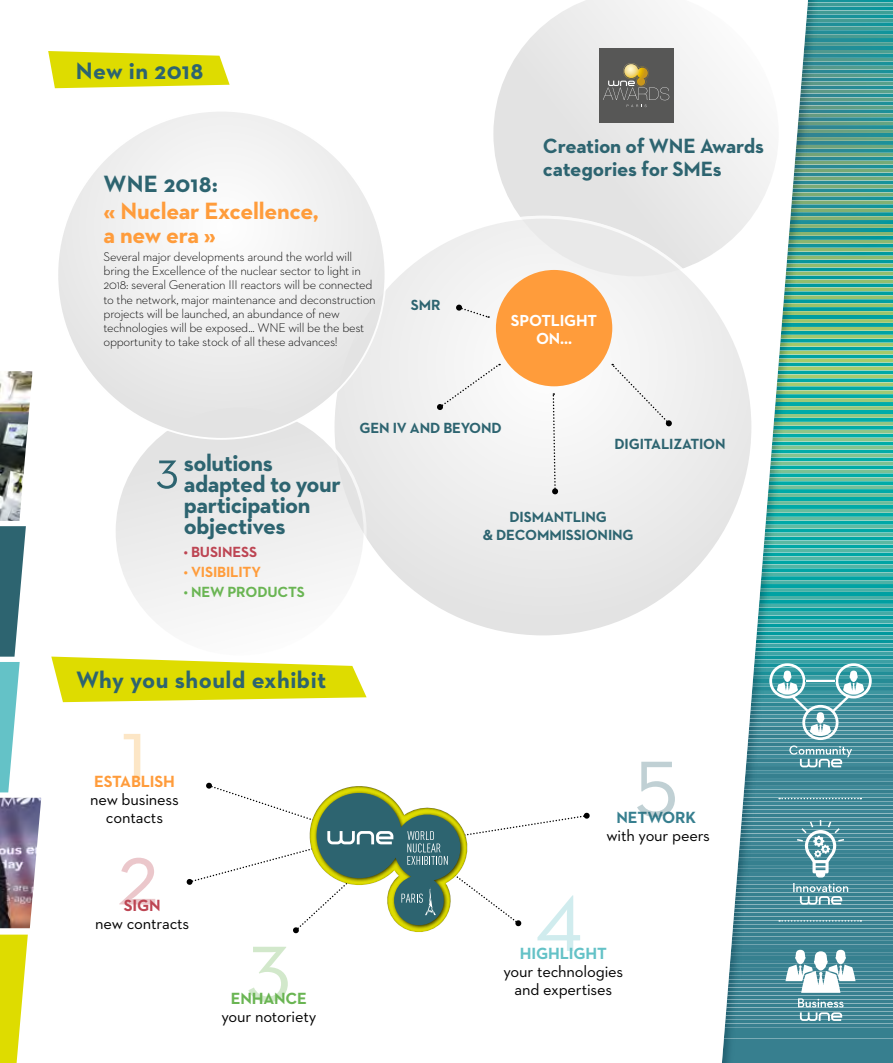
<style>
.page{position:relative;width:893px;height:1063px;background:#fff}
.page>*{position:absolute;margin:0;border:0;box-sizing:border-box;transform-origin:0 0}
.t1{font:91.35px "Neutraface 2 Text";color:#bd4553}
.t2{font:91.35px "Neutraface 2 Text";color:#6ab553}
.t3{font:91.35px "Neutraface 2 Text";color:#64c2c7}
.t4{font:91.35px "Neutraface 2 Text";color:#2d6470}
.t5{font:91.35px "Neutraface 2 Text";color:#f5ae42}
.t6{font:700 24.15px "Neutraface 2 Text";letter-spacing:.02em;color:#2d6470}
.t7{font:700 24px/21px "Neutraface 2 Text";letter-spacing:-.02em;color:#2d6470}
.t8{font:700 24px/24px "Neutraface 2 Text";letter-spacing:-.01em;color:#ff9c3b}
.t9{font:700 21px/22.8px "Neutraface 2 Text";letter-spacing:-.01em;color:#2d6470}
.t10{font:16.5px/18px "Neutraface 2 Text";letter-spacing:-.01em;color:#000;text-align:center}
.t11{font:700 16.5px "Neutraface 2 Text";letter-spacing:-.01em;color:#64c2c7}
.t12{font:700 16.5px "Neutraface 2 Text";letter-spacing:-.01em;color:#ff9c3b}
.t13{font:700 16.5px "Neutraface 2 Text";letter-spacing:-.01em;color:#6ab553}
.t14{font:700 16.5px "Neutraface 2 Text";letter-spacing:-.01em;color:#377f8f}
.t15{font:700 16.5px "Neutraface 2 Text";color:#bd4553}
.t16{font:700 16.35px/18.3px "Neutraface 2 Text";letter-spacing:-.01em;color:#fff;text-align:center}
.t17{font:700 15px/18px "Neutraface 2 Text";letter-spacing:-.01em;color:#2d6470;text-align:center}
.t18{font:700 15px "Neutraface 2 Text";letter-spacing:-.01em;color:#6ab553}
.t19{font:700 15px "Neutraface 2 Text";letter-spacing:-.01em;color:#ff9c3b}
.t20{font:700 15px "Neutraface 2 Text";letter-spacing:-.01em;color:#bd4553}
.t21{font:300 12.9px/14.1px "Neutraface 2 Text";letter-spacing:-.02em;color:#000}
</style>
<div class="page">
<div style="left:716px;top:0;width:177px;height:1063px;background:#377f8f;opacity:.5"></div>
<svg style="left:779px;top:798px;width:82px;height:1px"></svg>
<svg style="left:779px;top:920px;width:82px;height:2px"></svg>
<svg style="left:769px;top:663px;width:103px;height:77px"></svg>
<svg style="left:789px;top:746px;width:63px;height:21px"></svg>
<svg style="left:785px;top:950px;width:70px;height:71px"></svg>
<svg style="left:793px;top:820px;width:55px;height:85px;background:#6da3ae"></svg>
<img style="left:0;top:371px;width:32px;height:150px">
<svg style="left:0;top:935px;width:28px;height:128px"></svg>
<img style="left:0;top:798px;width:41px;height:130px">
<svg style="left:0;top:526px;width:26px;height:266px"></svg>
<svg style="left:51px;top:657px;width:316px;height:45px"></svg>
<svg style="left:186px;top:782px;width:404px;height:152px"></svg>
<svg style="left:48px;top:51px;width:182px;height:37px;background:#e2e126"></svg>
<svg style="left:493px;top:0;width:289px;height:279px"></svg>
<div style="left:599px;top:48px;width:74px;height:74px;background:#575756"></div>
<svg style="left:603px;top:63px;width:66px;height:44px"></svg>
<div style="left:333px;top:217px;width:420px;height:420px;background:#ededed;border-radius:50%"></div>
<div style="left:496px;top:270px;width:116px;height:116px;background:#ff9c3b;border-radius:50%"></div>
<svg style="left:552px;top:393px;width:6px;height:102px"></svg>
<svg style="left:461px;top:307px;width:28px;height:11px"></svg>
<div style="left:456px;top:304px;width:6px;height:7px;background:#000;border-radius:50%"></div>
<svg style="left:437px;top:363px;width:63px;height:47px"></svg>
<svg style="left:611px;top:364px;width:61px;height:62px"></svg>
<div style="left:114px;top:406px;width:251px;height:251px;background:#eee;border-radius:50%"></div>
<svg style="left:157px;top:461px;width:20px;height:28px"></svg>
<div style="left:57px;top:111px;width:328px;height:328px;background:#efefef;border-radius:50%"></div>
<h2 class="t6" style="left:76px;top:55px;width:129px">New in 2018</h2>
<h3 class="t7" style="left:104px;top:173px;width:116px">WNE 2018:</h3>
<h3 class="t8" style="left:104px;top:199px;width:217px">« Nuclear Excellence, a new era »</h3>
<p class="t21" style="left:104px;top:250px;width:274px">Several major developments around the world will bring the Excellence of the nuclear sector to light in 2018: several Generation III reactors will be connected to the network, major maintenance and deconstruction projects will be launched, an abundance of new technologies will be exposed... WNE will be the best opportunity to take stock of all these advances!</p>
<p class="t17" style="left:411px;top:296px;width:31px">SMR</p>
<h3 class="t9" style="left:543px;top:135px;width:223px">Creation of WNE Awards categories for SMEs</h3>
<p class="t16" style="left:511px;top:311px;width:88px">SPOTLIGHT<br>ON…</p>
<p class="t17" style="left:360px;top:419px;width:144px">GEN IV AND BEYOND</p>
<p class="t17" style="left:614px;top:435px;width:113px">DIGITALIZATION</p>
<h3 class="t7" style="left:184px;top:452px;width:158px">solutions adapted to your participation objectives</h3>
<p class="t20" style="left:184px;top:543px;width:75px">• BUSINESS</p>
<p class="t19" style="left:184px;top:563px;width:79px">• VISIBILITY</p>
<p class="t18" style="left:184px;top:583px;width:122px">• NEW PRODUCTS</p>
<h2 class="t6" style="left:76px;top:664px;width:252px">Why you should exhibit</h2>
<h1 class="t5" style="left:122px;top:692px;width:27px">1</h1>
<p class="t10" style="left:90px;top:790px;width:90px">new business contacts</p>
<p class="t12" style="left:94px;top:771px;width:82px">ESTABLISH</p>
<p class="t17" style="left:483px;top:508px;width:152px">DISMANTLING<br>&amp; DECOMMISSIONING</p>
<h1 class="t4" style="left:634px;top:720px;width:46px">5</h1>
<p class="t14" style="left:617px;top:807px;width:81px">NETWORK</p>
<p class="t10" style="left:606px;top:826px;width:105px">with your peers</p>
<h1 class="t1" style="left:117px;top:816px;width:45px">2</h1>
<p class="t15" style="left:124px;top:895px;width:38px">SIGN</p>
<p class="t10" style="left:95px;top:914px;width:96px">new contracts</p>
<h1 class="t3" style="left:535px;top:854px;width:49px">4</h1>
<h1 class="t2" style="left:246px;top:905px;width:47px">3</h1>
<p class="t11" style="left:520px;top:943px;width:88px">HIGHLIGHT</p>
<p class="t10" style="left:503px;top:962px;width:121px">your technologies and expertises</p>
<p class="t13" style="left:231px;top:988px;width:78px">ENHANCE</p>
<p class="t10" style="left:221px;top:1007px;width:96px">your notoriety</p>
</div>
